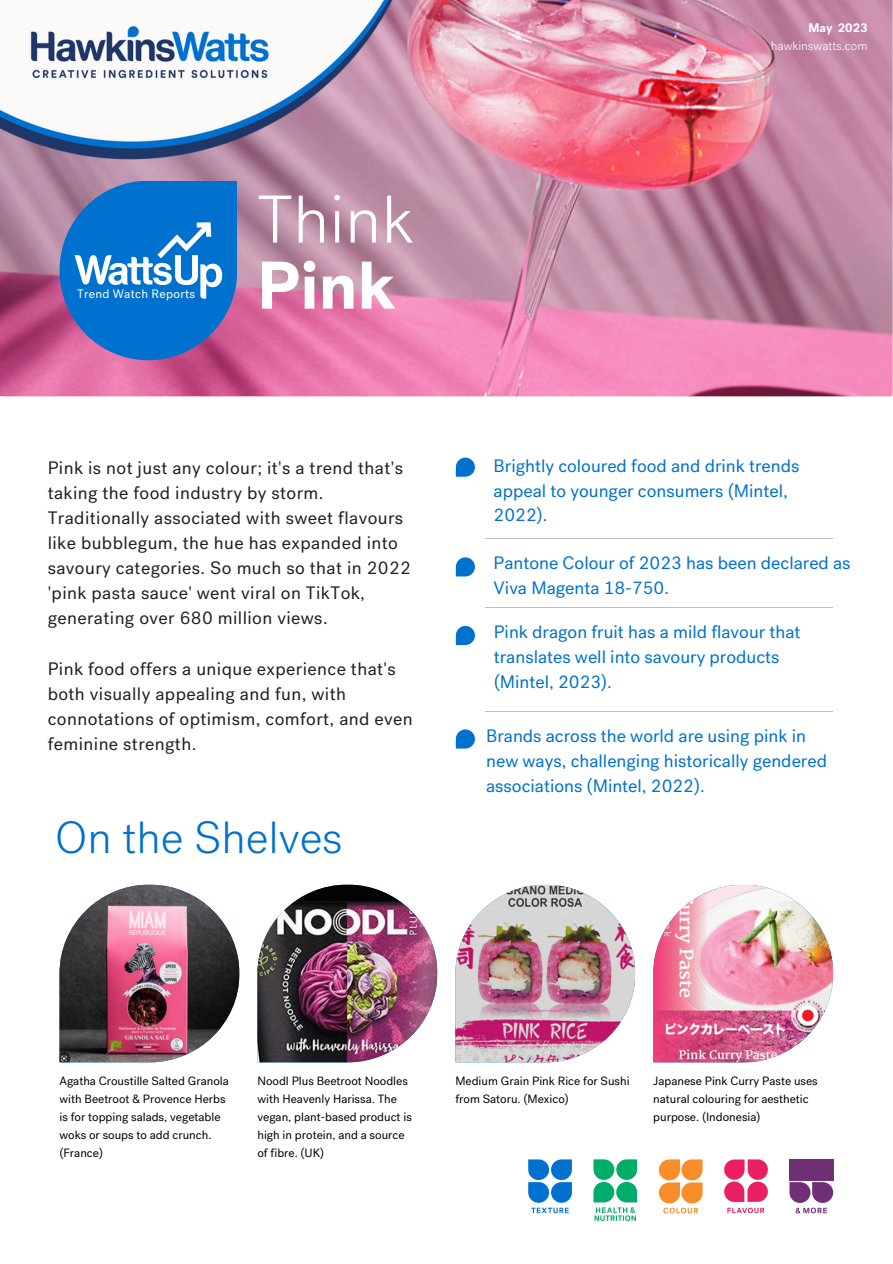
<style>
.page{position:relative;width:893px;height:1264px;background:#fff}
.page>*{position:absolute;margin:0;border:0;box-sizing:border-box;transform-origin:0 0}
.t1{font:300 67.05px "Post Grotesk";color:#fff}
.t2{font:700 67.05px "Post Grotesk";color:#fff}
.t3{font:300 45px "Post Grotesk";color:#0071ce}
.t4{font:18px/25px "Post Grotesk";letter-spacing:.02em;color:#231f20}
.t5{font:18px/24.8px "Post Grotesk";color:#0071ce}
.t6{font:300 12.45px "Post Grotesk";color:#fff}
.t7{font:700 12.45px "Post Grotesk";color:#fff}
.t8{font:12.3px "Post Grotesk";letter-spacing:.02em;color:#fff}
.t9{font:12px/18px "Post Grotesk";color:#000}
</style>
<div class="page">
<img style="left:0;top:0;width:892px;height:396px">
<hr style="left:485px;top:537px;width:348px;height:1px;background:#bcbec0">
<hr style="left:485px;top:606px;width:348px;height:1px;background:#bcbec0">
<hr style="left:485px;top:710px;width:348px;height:1px;background:#bcbec0">
<img style="left:59px;top:884px;width:180px;height:178px">
<img style="left:257px;top:884px;width:180px;height:178px">
<img style="left:455px;top:884px;width:180px;height:178px">
<img style="left:653px;top:884px;width:180px;height:178px">
<svg style="left:59px;top:193px;width:178px;height:167px;background:#347bc9"></svg>
<svg style="left:528px;top:1159px;width:44px;height:54px"></svg>
<svg style="left:593px;top:1159px;width:44px;height:61px"></svg>
<svg style="left:658px;top:1159px;width:44px;height:54px"></svg>
<svg style="left:724px;top:1159px;width:43px;height:42px"></svg>
<svg style="left:727px;top:1207px;width:37px;height:6px"></svg>
<div style="left:789px;top:1159px;width:21px;height:21px;background:#6f3076"></div>
<div style="left:811px;top:1159px;width:22px;height:21px;background:#6f3076"></div>
<svg style="left:789px;top:1182px;width:44px;height:31px"></svg>
<svg style="left:456px;top:457px;width:19px;height:19px"></svg>
<svg style="left:456px;top:557px;width:19px;height:19px"></svg>
<svg style="left:456px;top:626px;width:19px;height:19px"></svg>
<svg style="left:456px;top:729px;width:19px;height:19px"></svg>
<img style="left:0;top:0;width:392px;height:193px">
<p class="t8" style="left:77px;top:286px;width:119px">Trend Watch Reports</p>
<p class="t1" style="left:257px;top:181px;width:157px">Think</p>
<p class="t2" style="left:257px;top:243px;width:140px">Pink</p>
<p class="t4" style="left:48px;top:455px;width:365px">Pink is not just any colour; it's a trend that's taking the food industry by storm.<br>Traditionally associated with sweet flavours like bubblegum, the hue has expanded into savoury categories. So much so that in 2022 'pink pasta sauce' went viral on TikTok, generating over 680 million views.</p>
<p class="t4" style="left:48px;top:656px;width:366px">Pink food offers a unique experience that's both visually appealing and fun, with connotations of optimism, comfort, and even feminine strength.</p>
<p class="t3" style="left:55px;top:812px;width:289px">On the Shelves</p>
<p class="t7" style="left:808px;top:19px;width:61px">May 2023</p>
<p class="t6" style="left:770px;top:39px;width:98px">hawkinswatts.com</p>
<p class="t5" style="left:493px;top:453px;width:307px">Brightly coloured food and drink trends appeal to younger consumers (Mintel,<br>2022).</p>
<p class="t5" style="left:493px;top:550px;width:358px">Pantone Colour of 2023 has been declared as<br>Viva Magenta 18-750.</p>
<p class="t5" style="left:494px;top:620px;width:308px">Pink dragon fruit has a mild flavour that translates well into savoury products (Mintel, 2023).</p>
<p class="t5" style="left:486px;top:724px;width:342px">Brands across the world are using pink in new ways, challenging historically gendered associations (Mintel, 2022).</p>
<p class="t9" style="left:59px;top:1071px;width:171px">Agatha Croustille Salted Granola with Beetroot &amp; Provence Herbs is for topping salads, vegetable woks or soups to add crunch. (France)</p>
<p class="t9" style="left:257px;top:1071px;width:156px">Noodl Plus Beetroot Noodles with Heavenly Harissa. The vegan, plant-based product is high in protein, and a source of fibre. (UK)</p>
<p class="t9" style="left:455px;top:1071px;width:176px">Medium Grain Pink Rice for Sushi from Satoru. (Mexico)</p>
<p class="t9" style="left:653px;top:1071px;width:166px">Japanese Pink Curry Paste uses natural colouring for aesthetic purpose. (Indonesia)</p>
</div>
